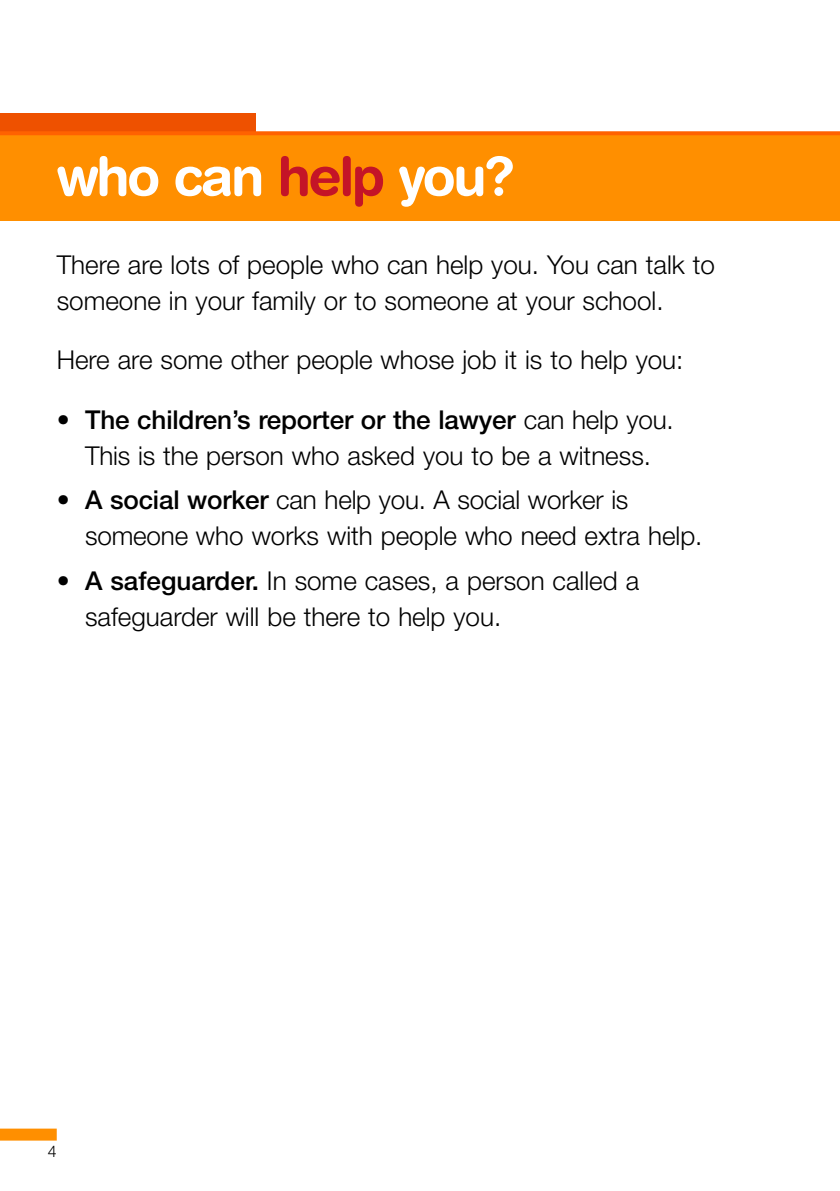
<style>
.page{position:relative;width:840px;height:1191px;background:#fff}
.page>*{position:absolute;margin:0;border:0;box-sizing:border-box;transform-origin:0 0}
.t1{font:700 54px "Helvetica Rounded";letter-spacing:-.045em;color:#fff}
.t2{font:300 26px/36px "Helvetica Neue";color:#000}
.t3{font:300 16px "Helvetica Neue";color:#000}
.s1{color:#c41427}
.s2{font-weight:500}
</style>
<div class="page">
<div style="left:0;top:1128px;width:57px;height:12px;background:#ff8f00"></div>
<div style="left:0;top:133px;width:839px;height:88px;background:#ff8f00"></div>
<div style="left:0;top:113px;width:255px;height:20px;background:#ee5100"></div>
<svg style="left:0;top:131px;width:839px;height:4px;background:#fe690c"></svg>
<h1 class="t1" style="left:57px;top:157px;width:459px">who can <span class="s1">help</span> you?</h1>
<p class="t2" style="left:57px;top:249px;width:659px">There are lots of people who can help you. You can talk to someone in your family or to someone at your school.</p>
<p class="t2" style="left:57px;top:344px;width:628px">Here are some other people whose job it is to help you:</p>
<p class="t2" style="left:57px;top:404px;width:618px;text-align:center"><span class="s2">• The children’s reporter or the lawyer</span> can help you.<br>This is the person who asked you to be a witness.</p>
<p class="t2" style="left:85px;top:484px;width:618px;text-indent:-28px"><span class="s2">• A social worker</span> can help you. A social worker is someone who works with people who need extra help.</p>
<p class="t2" style="left:85px;top:565px;width:555px;text-indent:-28px">• <span class="s2">A safeguarder.</span> In some cases, a person called a safeguarder will be there to help you.</p>
<p class="t3" style="left:48px;top:1146px;width:10px">4</p>
</div>
